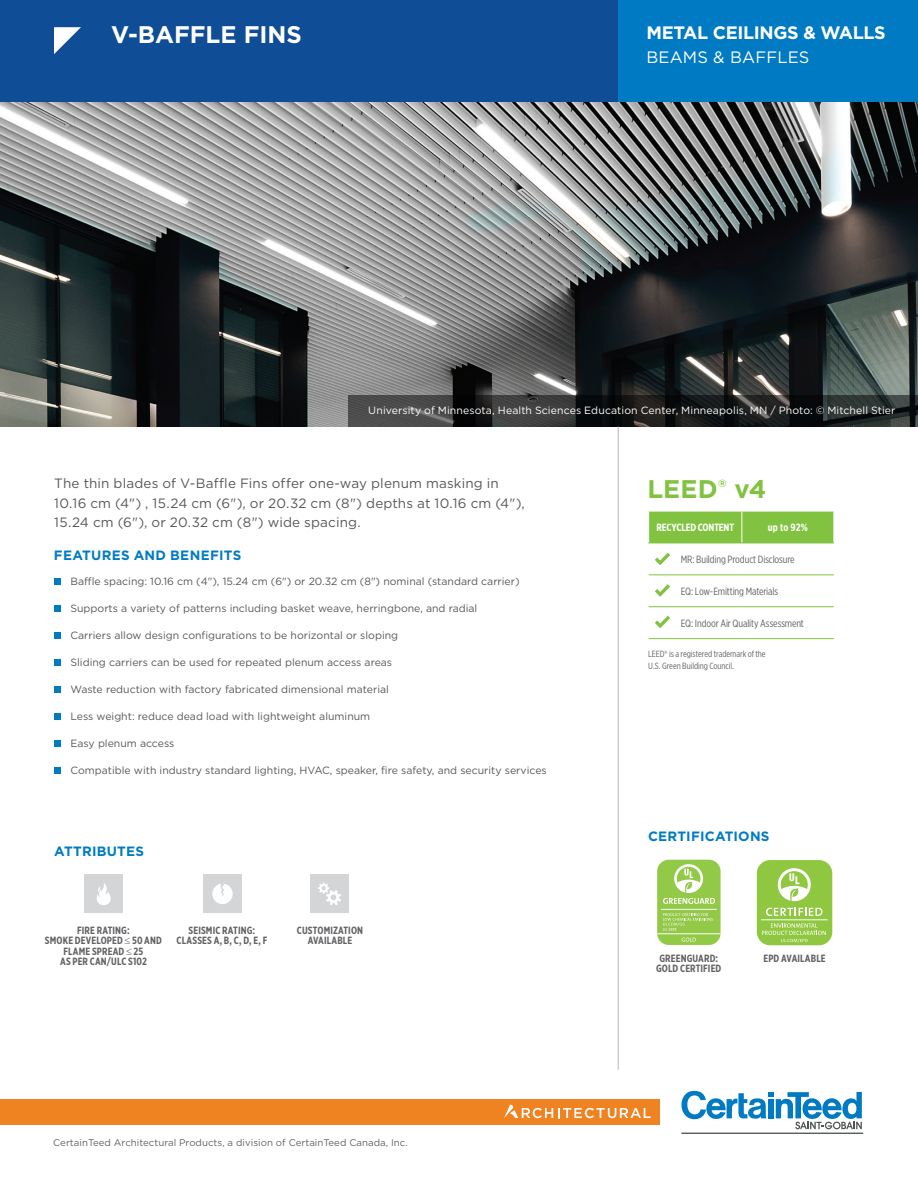
<style>
.page{position:relative;width:918px;height:1188px;background:#fff}
.page>*{position:absolute;margin:0;border:0;box-sizing:border-box;transform-origin:0 0}
.t1{font:700 25.5px "Gotham";letter-spacing:.005em;color:#81c340}
.t2{font:700 24px "Gotham";color:#fff}
.t3{font:700 18px "Gotham";letter-spacing:-.02em;color:#fff}
.t4{font:16.5px "Gotham";letter-spacing:.01em;color:#fff}
.Long_Description{font:13.5px/19.5px "Gotham";letter-spacing:.01em;color:#57585a}
.Body_HD{font:700 13.5px "Gotham";letter-spacing:.015em;color:#007bc3}
.TXT{font:10.5px "Gotham";color:#57585a}
.t5{font:700 10.5px/10.5px "Gotham X Narrow";letter-spacing:.015em;color:#636366;text-align:center}
.t6{font:10.5px "Gotham";letter-spacing:.01em;color:#fff}
.Line_DWG_caption{font:10.5px "Gotham X Narrow";letter-spacing:-.01em;color:#636366}
.Line_DWG_caption-2{font:700 10.5px "Gotham X Narrow";letter-spacing:-.01em;color:#fff}
.t7{font:700 10.35px "Gotham";color:#81c340}
.t8{font:9.75px "Gotham";color:#626465}
.Line_DWG_caption-3{font:9px/12px "Gotham X Narrow";letter-spacing:-.005em;color:#636366}
</style>
<div class="page">
<img style="left:0;top:101px;width:918px;height:326px">
<div style="left:0;top:0;width:618px;height:101px;background:#0f4d96"></div>
<div style="left:618px;top:0;width:300px;height:101px;background:#007ac2"></div>
<svg style="left:54px;top:27px;width:27px;height:27px"></svg>
<hr style="left:618px;top:426px;width:1px;height:644px;background:#b6b7bb">
<div style="left:54px;top:578px;width:7px;height:7px;background:#007ac2"></div>
<div style="left:54px;top:605px;width:7px;height:7px;background:#007ac2"></div>
<div style="left:54px;top:632px;width:7px;height:7px;background:#007ac2"></div>
<div style="left:54px;top:659px;width:7px;height:7px;background:#007ac2"></div>
<div style="left:54px;top:686px;width:7px;height:7px;background:#007ac2"></div>
<div style="left:54px;top:713px;width:7px;height:7px;background:#007ac2"></div>
<div style="left:54px;top:740px;width:7px;height:7px;background:#007ac2"></div>
<div style="left:54px;top:767px;width:7px;height:7px;background:#007ac2"></div>
<div style="left:649px;top:512px;width:185px;height:31px;background:#81c340"></div>
<hr style="left:649px;top:575px;width:93px;height:1px;background:#81c340">
<hr style="left:742px;top:575px;width:92px;height:1px;background:#81c340">
<hr style="left:649px;top:606px;width:93px;height:1px;background:#81c340">
<hr style="left:742px;top:606px;width:92px;height:1px;background:#81c340">
<hr style="left:649px;top:638px;width:93px;height:1px;background:#81c340">
<hr style="left:742px;top:638px;width:92px;height:1px;background:#81c340">
<hr style="left:742px;top:511px;width:1px;height:32px;background:#fff">
<hr style="left:648px;top:543px;width:94px;height:1px;background:#81c340">
<hr style="left:742px;top:543px;width:92px;height:1px;background:#81c340">
<svg style="left:655px;top:553px;width:15px;height:12px"></svg>
<svg style="left:655px;top:584px;width:15px;height:13px"></svg>
<svg style="left:655px;top:616px;width:15px;height:12px"></svg>
<div style="left:84px;top:874px;width:39px;height:39px;background:#d4d5d7"></div>
<svg style="left:97px;top:883px;width:14px;height:22px"></svg>
<div style="left:310px;top:874px;width:39px;height:39px;background:#d4d5d7"></div>
<svg style="left:318px;top:883px;width:23px;height:22px"></svg>
<div style="left:203px;top:874px;width:39px;height:39px;background:#d4d5d7"></div>
<svg style="left:212px;top:884px;width:21px;height:20px"></svg>
<div style="left:657px;top:860px;width:64px;height:85px;background:#92c947;border-radius:12px"></div>
<hr style="left:657px;top:933px;width:64px;height:1px;background:#fff">
<svg style="left:682px;top:938px;width:14px;height:4px"></svg>
<hr style="left:661px;top:909px;width:56px;height:1px;background:#fff">
<svg style="left:663px;top:864px;width:52px;height:40px"></svg>
<svg style="left:663px;top:913px;width:50px;height:18px"></svg>
<div style="left:757px;top:860px;width:75px;height:85px;background:#90c740;border-radius:13px"></div>
<svg style="left:766px;top:908px;width:57px;height:8px"></svg>
<hr style="left:761px;top:919px;width:67px;height:1px;background:#fff">
<svg style="left:778px;top:868px;width:33px;height:34px"></svg>
<svg style="left:762px;top:923px;width:64px;height:20px"></svg>
<svg style="left:348px;top:395px;width:570px;height:32px"></svg>
<svg style="left:681px;top:1090px;width:181px;height:39px"></svg>
<hr style="left:681px;top:1133px;width:182px;height:1px;background:#525556">
<div style="left:0;top:1100px;width:660px;height:25px;background:#ef8322"></div>
<svg style="left:504px;top:1105px;width:147px;height:13px"></svg>
<p class="t2" style="left:111px;top:21px;width:192px">V-BAFFLE FINS</p>
<p class="t3" style="left:646px;top:23px;width:241px">METAL CEILINGS &amp; WALLS</p>
<p class="t4" style="left:646px;top:49px;width:165px">BEAMS &amp; BAFFLES</p>
<p class="t6" style="left:368px;top:405px;width:529px">University of Minnesota, Health Sciences Education Center, Minneapolis, MN / Photo: © Mitchell Stier</p>
<p class="Long_Description" style="left:54px;top:473px;width:472px">The thin blades of V-Baffle Fins offer one-way plenum masking in<br>10.16 cm (4") , 15.24 cm (6"), or 20.32 cm (8") depths at 10.16 cm (4"),<br>15.24 cm (6"), or 20.32 cm (8") wide spacing.</p>
<p class="t1" style="left:648px;top:474px;width:72px">LEED</p>
<p class="t7" style="left:718px;top:477px;width:10px">®</p>
<p class="t1" style="left:734px;top:474px;width:34px">v4</p>
<p class="Line_DWG_caption-2" style="left:657px;top:521px;width:79px">RECYCLED CONTENT</p>
<p class="Line_DWG_caption-2" style="left:768px;top:521px;width:42px">up to 92%</p>
<p class="Line_DWG_caption" style="left:681px;top:553px;width:115px">MR: Building Product Disclosure</p>
<p class="Line_DWG_caption" style="left:681px;top:585px;width:99px">EQ: Low-Emitting Materials</p>
<p class="Line_DWG_caption" style="left:681px;top:617px;width:125px">EQ: Indoor Air Quality Assessment</p>
<p class="Line_DWG_caption-3" style="left:648px;top:648px;width:119px">LEED® is a registered trademark of the<br>U.S. Green Building Council.</p>
<p class="Body_HD" style="left:54px;top:548px;width:189px">FEATURES AND BENEFITS</p>
<p class="TXT" style="left:70px;top:576px;width:451px">Baffle spacing: 10.16 cm (4"), 15.24 cm (6") or 20.32 cm (8") nominal (standard carrier)</p>
<p class="TXT" style="left:70px;top:603px;width:408px">Supports a variety of patterns including basket weave, herringbone, and radial</p>
<p class="TXT" style="left:70px;top:630px;width:329px">Carriers allow design configurations to be horizontal or sloping</p>
<p class="TXT" style="left:70px;top:657px;width:323px">Sliding carriers can be used for repeated plenum access areas</p>
<p class="TXT" style="left:70px;top:684px;width:320px">Waste reduction with factory fabricated dimensional material</p>
<p class="TXT" style="left:70px;top:711px;width:301px">Less weight: reduce dead load with lightweight aluminum</p>
<p class="TXT" style="left:70px;top:738px;width:105px">Easy plenum access</p>
<p class="TXT" style="left:70px;top:765px;width:478px">Compatible with industry standard lighting, HVAC, speaker, fire safety, and security services</p>
<p class="Body_HD" style="left:54px;top:843px;width:91px">ATTRIBUTES</p>
<p class="t5" style="left:45px;top:925px;width:119px">FIRE RATING:<br>SMOKE DEVELOPED ≤ 50 AND<br>FLAME SPREAD ≤ 25<br>AS PER CAN/ULC S102</p>
<p class="t5" style="left:297px;top:925px;width:68px">CUSTOMIZATION<br>AVAILABLE</p>
<p class="t5" style="left:177px;top:925px;width:92px">SEISMIC RATING:<br>CLASSES A, B, C, D, E, F</p>
<p class="t8" style="left:53px;top:1137px;width:356px">CertainTeed Architectural Products, a division of CertainTeed Canada, Inc.</p>
<p class="Body_HD" style="left:648px;top:828px;width:123px">CERTIFICATIONS</p>
<p class="t5" style="left:656px;top:953px;width:67px">GREENGUARD:<br>GOLD CERTIFIED</p>
<p class="t5" style="left:763px;top:953px;width:64px">EPD AVAILABLE</p>
</div>
